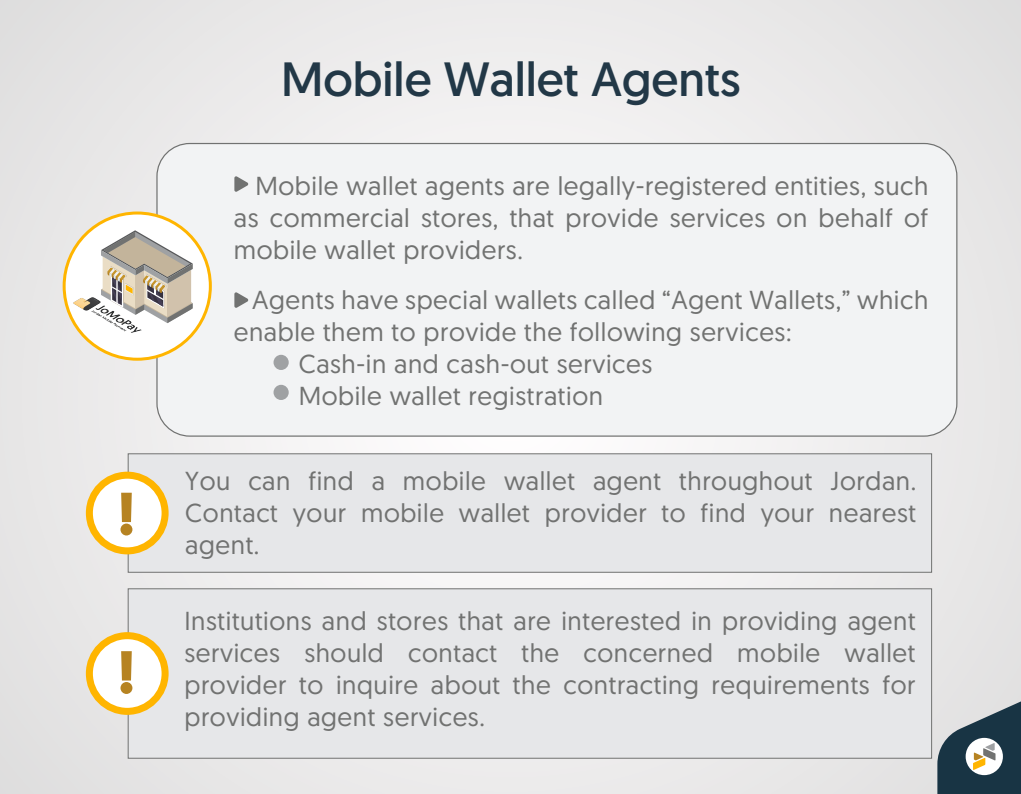
<style>
.page{position:relative;width:1021px;height:794px;background:#fff}
.page>*{position:absolute;margin:0;border:0;box-sizing:border-box;transform-origin:0 0}
.t1{font:700 60px "Geomanist";color:#b68322}
.t2{font:48px "Geomanist";color:#223847}
.t3{font:26px/32px "Geomanist";letter-spacing:.025em;color:#717271;text-align:justify}
</style>
<div class="page">
<div style="left:0;top:0;width:1020px;height:794px;background:#e9e8e8"></div>
<svg style="left:937px;top:701px;width:83px;height:93px"></svg>
<div style="left:128px;top:453px;width:804px;height:119px;background:#e6e7e9;border:1px solid #717271"></div>
<div style="left:89px;top:475px;width:76px;height:76px;background:#fff;border-radius:50%"></div>
<div style="left:86px;top:471px;width:83px;height:83px;border:7px solid #ffb500;border-radius:50%"></div>
<div style="left:128px;top:588px;width:804px;height:170px;background:#e6e7e9;border:1px solid #717271"></div>
<div style="left:89px;top:635px;width:76px;height:76px;background:#fff;border-radius:50%"></div>
<div style="left:86px;top:632px;width:83px;height:83px;border:7px solid #ffb500;border-radius:50%"></div>
<div style="left:157px;top:143px;width:799px;height:293px;background:#f2f3f4;border-radius:33px"></div>
<div style="left:64px;top:213px;width:146px;height:146px;background:#fff;border-radius:50%"></div>
<div style="left:63px;top:211px;width:149px;height:150px;border:3px solid #ffb500;border-radius:50%"></div>
<svg style="left:101px;top:230px;width:92px;height:93px"></svg>
<img style="left:73px;top:298px;width:69px;height:34px">
<div style="left:273px;top:385px;width:16px;height:15px;background:#9fa1a3;border-radius:50%"></div>
<div style="left:273px;top:355px;width:16px;height:15px;background:#9fa1a3;border-radius:50%"></div>
<svg style="left:234px;top:176px;width:14px;height:16px"></svg>
<svg style="left:234px;top:292px;width:14px;height:16px"></svg>
<h1 class="t1" style="left:117px;top:474px;width:20px">!</h1>
<h1 class="t1" style="left:117px;top:632px;width:20px">!</h1>
<h2 class="t2" style="left:281px;top:48px;width:461px">Mobile Wallet Agents</h2>
<p class="t3" style="left:234px;top:169px;width:696px;text-indent:22px">Mobile wallet agents are legally-registered entities, such as commercial stores, that provide services on behalf of mobile wallet providers.</p>
<p class="t3" style="left:252px;top:283px;width:677px">Agents have special wallets called “Agent Wallets,” which</p>
<p class="t3" style="left:234px;top:315px;width:559px">enable them to provide the following services:</p>
<p class="t3" style="left:299px;top:347px;width:355px">Cash-in and cash-out services</p>
<p class="t3" style="left:299px;top:379px;width:306px">Mobile wallet registration</p>
<p class="t3" style="left:185px;top:464px;width:732px">You can find a mobile wallet agent throughout Jordan.<br>Contact your mobile wallet provider to find your nearest agent.</p>
<p class="t3" style="left:184px;top:604px;width:732px">Institutions and stores that are interested in providing agent services should contact the concerned mobile wallet provider to inquire about the contracting requirements for providing agent services.</p>
</div>
